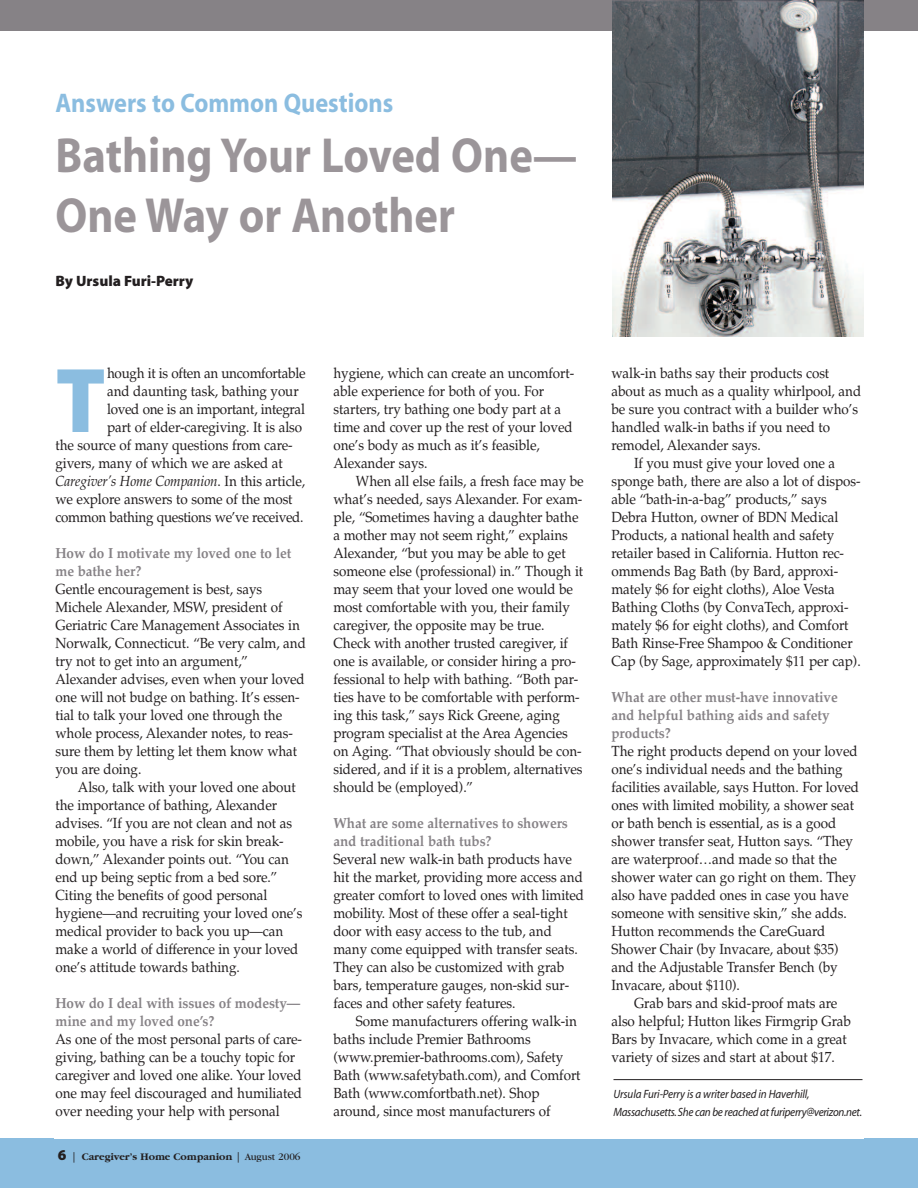
<style>
.page{position:relative;width:918px;height:1188px;background:#fff}
.page>*{position:absolute;margin:0;border:0;box-sizing:border-box;transform-origin:0 0}
.t1{font:92.7px "Myriad MM.830.300";color:#8bbde0;scale:.95 1}
.t2{font:49.5px/60px "Myriad MM.700.600";color:#9b9599;scale:.9 1}
.t3{font:27px "Myriad MM.700.600";color:#8bbde0;scale:.9 1}
.t4{font:15px "Myriad MM.830.300";color:#231f20}
.t5{font:14.7px/18px "Palatino";letter-spacing:-.005em;color:#231f20;scale:.92 1}
.t6{font:700 14.7px/18px "Palatino";letter-spacing:-.005em;color:#868286;scale:.92 1}
.t7{font:italic 14.7px "Palatino";letter-spacing:-.005em;color:#231f20;scale:.92 1}
.t8{font:12px/18px "Myriad MM It.412.601";letter-spacing:-.025em;color:#231f20;scale:.92 1}
.t9{font:700 10.5px "Garamond";color:#231f20}
.s1{font-style:normal}
.s2{font-family:"Myriad MM.830.300";font-weight:400;font-size:15px}
.s3{font-family:"Myriad MM.412.601";font-weight:400}
.s4{font-weight:400}
</style>
<div class="page">
<div style="left:0;top:1138px;width:918px;height:50px;background:#8bbde0"></div>
<div style="left:0;top:0;width:918px;height:32px;background:#868286"></div>
<hr style="left:614px;top:1079px;width:248px;height:1px;background:#231f20">
<img style="left:612px;top:0;width:252px;height:336px">
<h3 class="t3" style="left:56px;top:93px;width:377px">Answers to Common Questions</h3>
<h2 class="t2" style="left:56px;top:130px;width:581px">Bathing Your Loved One—<br>One Way or Another</h2>
<p class="t4" style="left:56px;top:276px;width:139px">By Ursula Furi-Perry</p>
<h1 class="t1" style="left:56px;top:366px;width:54px">T</h1>
<p class="t5" style="left:107px;top:364px;width:217px">hough it is often an uncomfortable</p>
<p class="t5" style="left:107px;top:382px;width:210px">and daunting task, bathing your</p>
<p class="t5" style="left:107px;top:400px;width:217px">loved one is an important, integral</p>
<p class="t5" style="left:107px;top:418px;width:214px">part of elder-caregiving. It is also</p>
<p class="t5" style="left:55px;top:436px;width:259px">the source of many questions from care-</p>
<p class="t5" style="left:55px;top:454px;width:249px">givers, many of which we are asked at</p>
<p class="t7" style="left:56px;top:472px;width:273px">Caregiver’s Home Companion<span class="s1">. In this article,</span></p>
<p class="t5" style="left:55px;top:490px;width:259px">we explore answers to some of the most</p>
<p class="t5" style="left:55px;top:508px;width:271px">common bathing questions we’ve received.</p>
<p class="t6" style="left:56px;top:544px;width:258px">How do I motivate my loved one to let me bathe her?</p>
<p class="t5" style="left:56px;top:580px;width:274px">Gentle encouragement is best, says Michele Alexander, MSW, president of Geriatric Care Management Associates in Norwalk, Connecticut. “Be very calm, and try not to get into an argument,” Alexander advises, even when your loved one will not budge on bathing. It’s essen&shy;tial to talk your loved one through the whole process, Alexander notes, to reas&shy;sure them by letting let them know what you are doing.</p>
<p class="t5" style="left:56px;top:778px;width:270px;text-indent:22px">Also, talk with your loved one about the importance of bathing, Alexander advises. “If you are not clean and not as mobile, you have a risk for skin break&shy;down,” Alexander points out. “You can end up being septic from a bed sore.” Citing the benefits of good personal hygiene—and recruiting your loved one’s medical provider to back you up—can make a world of difference in your loved one’s attitude towards bathing.</p>
<p class="t6" style="left:56px;top:994px;width:267px">How do I deal with issues of modesty— mine and my loved one’s?</p>
<p class="t5" style="left:56px;top:1030px;width:270px">As one of the most personal parts of care&shy;giving, bathing can be a touchy topic for caregiver and loved one alike. Your loved one may feel discouraged and humiliated over needing your help with personal</p>
<p class="t9" style="left:58px;top:1150px;width:244px"><span class="s2">6</span> <span class="s3">|</span> Caregiver’s Home Companion <span class="s3">|</span> <span class="s4">August 2006</span></p>
<p class="t5" style="left:333px;top:364px;width:263px">hygiene, which can create an uncomfort&shy;able experience for both of you. For starters, try bathing one body part at a time and cover up the rest of your loved one’s body as much as it’s feasible, Alexander says.</p>
<p class="t5" style="left:333px;top:472px;width:273px;text-indent:23px">When all else fails, a fresh face may be what’s needed, says Alexander. For exam&shy;ple, “Sometimes having a daughter bathe a mother may not seem right,” explains Alexander, “but you may be able to get someone else (professional) in.” Though it may seem that your loved one would be most comfortable with you, their family caregiver, the opposite may be true.<br>Check with another trusted caregiver, if one is available, or consider hiring a pro&shy;fessional to help with bathing. “Both par&shy;ties have to be comfortable with perform&shy;ing this task,” says Rick Greene, aging program specialist at the Area Agencies on Aging. “That obviously should be con&shy;sidered, and if it is a problem, alternatives should be (employed).”</p>
<p class="t6" style="left:333px;top:814px;width:256px">What are some alternatives to showers and traditional bath tubs?</p>
<p class="t5" style="left:333px;top:850px;width:274px">Several new walk-in bath products have hit the market, providing more access and greater comfort to loved ones with limited mobility. Most of these offer a seal-tight door with easy access to the tub, and many come equipped with transfer seats.<br>They can also be customized with grab bars, temperature gauges, non-skid sur&shy;faces and other safety features.</p>
<p class="t5" style="left:333px;top:1012px;width:270px;text-indent:22px">Some manufacturers offering walk-in baths include Premier Bathrooms (www.premier-bathrooms.com), Safety Bath (www.safetybath.com), and Comfort Bath (www.comfortbath.net). Shop around, since most manufacturers of</p>
<p class="t5" style="left:612px;top:364px;width:238px">walk-in baths say their products cost</p>
<p class="t5" style="left:612px;top:382px;width:273px">about as much as a quality whirlpool, and</p>
<p class="t5" style="left:612px;top:400px;width:270px">be sure you contract with a builder who’s</p>
<p class="t5" style="left:612px;top:418px;width:239px">handled walk-in baths if you need to</p>
<p class="t5" style="left:612px;top:436px;width:164px">remodel, Alexander says.</p>
<p class="t5" style="left:634px;top:454px;width:220px">If you must give your loved one a</p>
<p class="t5" style="left:612px;top:472px;width:272px">sponge bath, there are also a lot of dispos-</p>
<p class="t5" style="left:612px;top:490px;width:236px">able “bath-in-a-bag” products,” says</p>
<p class="t5" style="left:612px;top:508px;width:248px">Debra Hutton, owner of BDN Medical</p>
<p class="t5" style="left:612px;top:526px;width:244px">Products, a national health and safety</p>
<p class="t5" style="left:612px;top:544px;width:254px">retailer based in California. Hutton rec-</p>
<p class="t5" style="left:612px;top:562px;width:248px">ommends Bag Bath (by Bard, approxi-</p>
<p class="t5" style="left:612px;top:580px;width:244px">mately $6 for eight cloths), Aloe Vesta</p>
<p class="t5" style="left:612px;top:598px;width:259px">Bathing Cloths (by ConvaTech, approxi-</p>
<p class="t5" style="left:611px;top:616px;width:259px">mately $6 for eight cloths), and Comfort</p>
<p class="t5" style="left:611px;top:634px;width:264px">Bath Rinse-Free Shampoo &amp; Conditioner</p>
<p class="t5" style="left:611px;top:652px;width:272px">Cap (by Sage, approximately $11 per cap).</p>
<p class="t6" style="left:612px;top:688px;width:247px">What are other must-have innovative and helpful bathing aids and safety products?</p>
<p class="t5" style="left:612px;top:742px;width:271px">The right products depend on your loved one’s individual needs and the bathing facilities available, says Hutton. For loved ones with limited mobility, a shower seat or bath bench is essential, as is a good shower transfer seat, Hutton says. “They are waterproof…and made so that the shower water can go right on them. They also have padded ones in case you have someone with sensitive skin,” she adds.<br>Hutton recommends the CareGuard Shower Chair (by Invacare, about $35) and the Adjustable Transfer Bench (by Invacare, about $110).</p>
<p class="t5" style="left:612px;top:994px;width:262px;text-indent:22px">Grab bars and skid-proof mats are also helpful; Hutton likes Firmgrip Grab Bars by Invacare, which come in a great variety of sizes and start at about $17.</p>
<p class="t8" style="left:614px;top:1086px;width:272px">Ursula Furi-Perry is a writer based in Haverhill,<br>Massachusetts.She can be reached at furiperry@verizon.net.</p>
</div>
